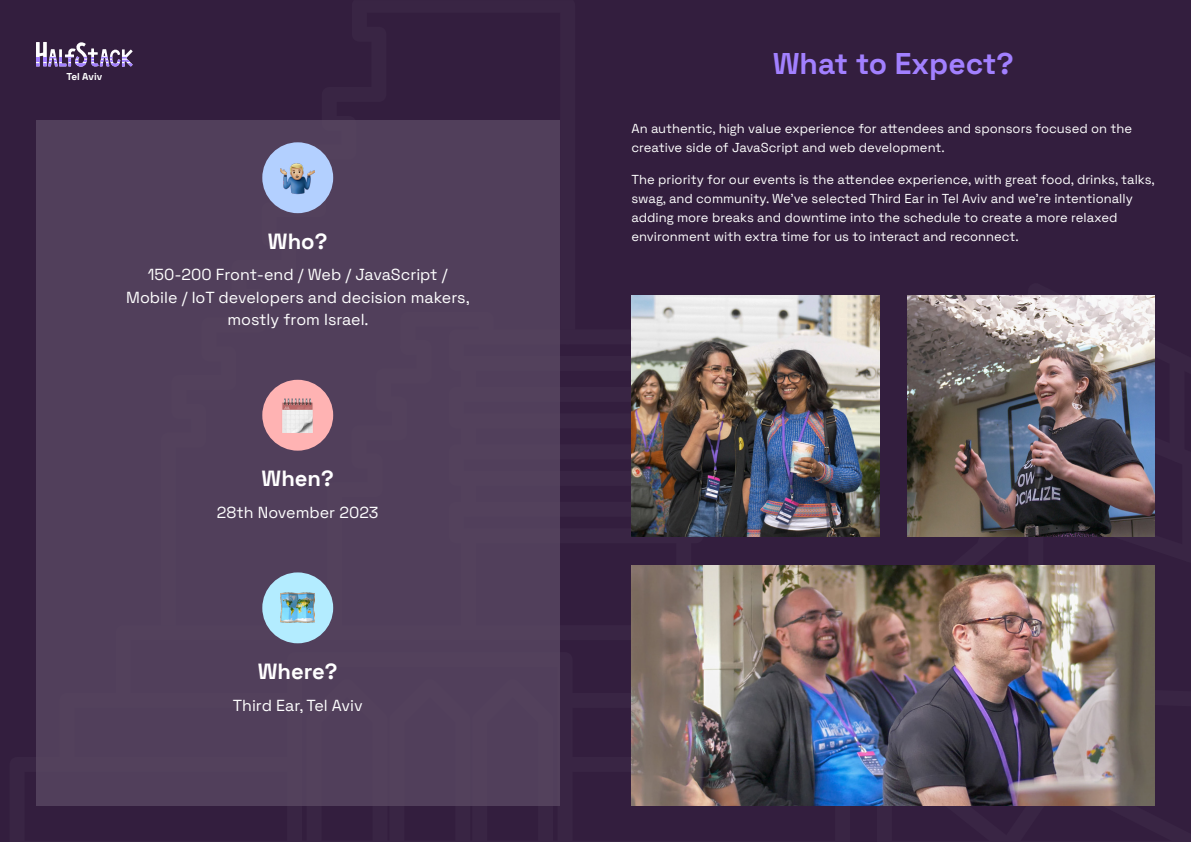
<style>
.page{position:relative;width:1191px;height:842px;background:#331e3e}
.page>*{position:absolute;margin:0;border:0;box-sizing:border-box;transform-origin:0 0}
.t1{font:700 30px "Space Grotesk";color:#a280ff}
.t2{font:700 22px "Space Grotesk";color:#fff}
.t3{font:16px/22.4px "Space Grotesk";color:#fff;text-align:center}
.t4{font:13px/18.9px "Space Grotesk";color:#fff}
.t5{font:700 10px "Space Grotesk";color:#fff}
</style>
<div class="page">
<div style="left:676px;top:528px;width:15px;height:112px;background:#392544;border-radius:8px"></div>
<div style="left:36px;top:120px;width:523px;height:686px;background:#513f5b"></div>
<img style="left:631px;top:565px;width:524px;height:241px">
<img style="left:631px;top:296px;width:248px;height:241px">
<img style="left:907px;top:296px;width:248px;height:241px">
<div style="left:262px;top:142px;width:71px;height:71px;background:#b3d0ff;border-radius:50%"></div>
<img style="left:281px;top:163px;width:34px;height:32px">
<div style="left:262px;top:380px;width:71px;height:71px;background:#ffb3b3;border-radius:50%"></div>
<img style="left:282px;top:398px;width:31px;height:34px">
<div style="left:262px;top:572px;width:71px;height:71px;background:#b3ecff;border-radius:50%"></div>
<img style="left:281px;top:592px;width:34px;height:31px">
<svg style="left:36px;top:42px;width:97px;height:25px"></svg>
<p class="t5" style="left:67px;top:69px;width:37px">Tel Aviv</p>
<h1 class="t1" style="left:772px;top:42px;width:243px">What to Expect?</h1>
<p class="t4" style="left:631px;top:119px;width:502px">An authentic, high value experience for attendees and sponsors focused on the creative side of JavaScript and web development.</p>
<p class="t4" style="left:631px;top:169px;width:525px">The priority for our events is the attendee experience, with great food, drinks, talks, swag, and community. We’ve selected Third Ear in Tel Aviv and we’re intentionally adding more breaks and downtime into the schedule to create a more relaxed</p>
<h2 class="t2" style="left:268px;top:225px;width:61px">Who?</h2>
<p class="t4" style="left:631px;top:226px;width:388px">environment with extra time for us to interact and reconnect.</p>
<p class="t3" style="left:126px;top:263px;width:345px">150-200 Front-end / Web / JavaScript /<br>Mobile / IoT developers and decision makers, mostly from Israel.</p>
<h2 class="t2" style="left:262px;top:463px;width:74px">When?</h2>
<p class="t3" style="left:217px;top:500px;width:163px">28th November 2023</p>
<h2 class="t2" style="left:258px;top:655px;width:81px">Where?</h2>
<p class="t3" style="left:233px;top:693px;width:131px">Third Ear, Tel Aviv</p>
</div>
